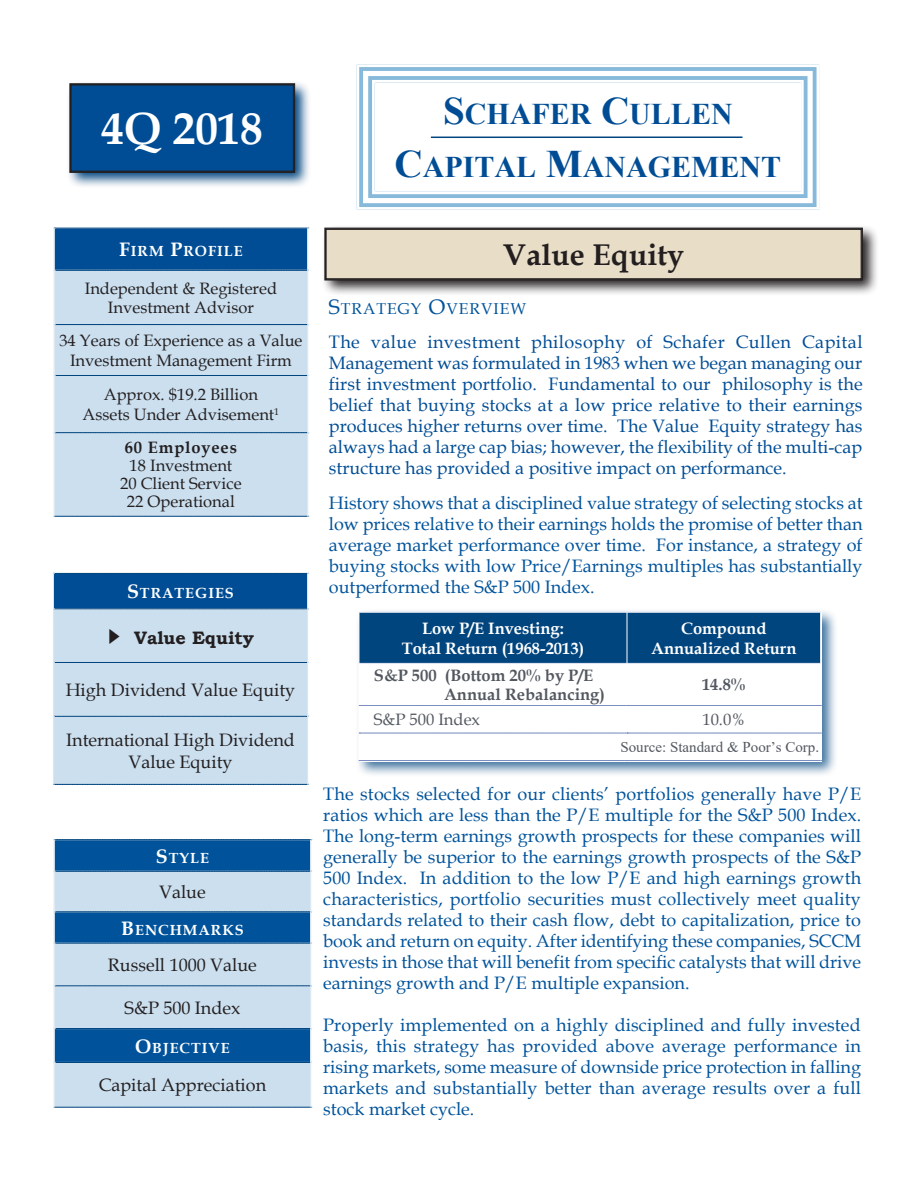
<style>
.page{position:relative;width:918px;height:1188px;background:#fff}
.page>*{position:absolute;margin:0;border:0;box-sizing:border-box;transform-origin:0 0}
.t1{font:700 45px "Book Antiqua";color:#fff}
.t2{font:700 30px "Times New Roman";color:#014d95}
.t3{font:700 30px "Book Antiqua";color:#231f20}
.t4{font:700 19.5px "Book Antiqua";color:#fff}
.t5{font:18px/21px "Book Antiqua";color:#00539b;text-align:justify}
.t6{font:18px/21px "Book Antiqua";color:#014d95;text-align:justify}
.t7{font:18px/21.6px "Book Antiqua";color:#231f20;text-align:center}
.t8{font:700 18px "Bookman Old Style";color:#231f20}
.t9{font:16.5px/19.8px "Book Antiqua";color:#231f20;text-align:center}
.t10{font:700 16.5px "Book Antiqua";color:#fff}
.t11{font:700 16.5px "Book Antiqua";color:#535860}
.t12{font:16.5px "Book Antiqua";color:#535860}
.t13{font:700 16.5px "Book Antiqua";letter-spacing:.05em;color:#231f20}
.t14{font:15.75px "Book Antiqua";letter-spacing:.065em;color:#00539b}
.t15{font:15px "Times New Roman";color:#535860}
.t16{font:700 14.7px "Book Antiqua";letter-spacing:.065em;color:#fff}
.s1{font-size:19.5px}
.s2{font-size:39px}
.s3{font-size:21px}
</style>
<div class="page">
<svg style="left:356px;top:64px;width:464px;height:146px"></svg>
<div style="left:363px;top:71px;width:450px;height:132px;border:5px solid #fff"></div>
<div style="left:372px;top:80px;width:432px;height:114px;border:3px solid #fff"></div>
<hr style="left:431px;top:136px;width:311px;height:2px;background:#01457f">
<div style="left:321px;top:224px;width:558px;height:72px;background:#231f20;opacity:.98"></div>
<div style="left:325px;top:228px;width:538px;height:52px;background:#e8ddc6"></div>
<div style="left:325px;top:229px;width:537px;height:51px;border:1px solid #231f20"></div>
<div style="left:326px;top:229px;width:535px;height:50px;border:1px solid #231f20"></div>
<div style="left:66px;top:80px;width:245px;height:109px;background:#01457f;opacity:.98"></div>
<div style="left:70px;top:84px;width:225px;height:89px;background:#014d95"></div>
<div style="left:70px;top:84px;width:224px;height:88px;border:1px solid #231f20"></div>
<div style="left:71px;top:85px;width:222px;height:86px;border:1px solid #231f20"></div>
<svg style="left:54px;top:228px;width:255px;height:289px;background:#abc7e0"></svg>
<svg style="left:54px;top:839px;width:258px;height:269px;background:#80aacf"></svg>
<div style="left:355px;top:608px;width:483px;height:170px;background:#01457f;opacity:.75"></div>
<div style="left:360px;top:613px;width:460px;height:50px;background:#01457f"></div>
<svg style="left:360px;top:664px;width:460px;height:41px"></svg>
<hr style="left:359px;top:612px;width:268px;height:1px;background:#dee3f0">
<hr style="left:627px;top:612px;width:194px;height:1px;background:#dee3f0">
<hr style="left:359px;top:663px;width:268px;height:1px;background:#dee3f0">
<hr style="left:627px;top:663px;width:194px;height:1px;background:#dee3f0">
<hr style="left:359px;top:612px;width:1px;height:51px;background:#fff">
<hr style="left:627px;top:612px;width:1px;height:51px;background:#fff">
<hr style="left:820px;top:612px;width:1px;height:51px;background:#fff">
<hr style="left:359px;top:663px;width:1px;height:42px;background:#fff">
<hr style="left:627px;top:663px;width:1px;height:42px;background:#fff">
<hr style="left:820px;top:663px;width:1px;height:42px;background:#fff">
<svg style="left:359px;top:705px;width:463px;height:56px"></svg>
<svg style="left:53px;top:573px;width:256px;height:212px;background:#a6c4de"></svg>
<p class="t1" style="left:102px;top:98px;width:163px">4Q 2018</p>
<p class="t16" style="left:119px;top:241px;width:125px"><span class="s1">F</span>IRM <span class="s1">P</span>ROFILE</p>
<p class="t9" style="left:85px;top:278px;width:194px">Independent &amp; Registered</p>
<p class="t9" style="left:108px;top:297px;width:147px">Investment Advisor</p>
<p class="t9" style="left:59px;top:330px;width:245px">34 Years of Experience as a Value<br>Investment Management Firm</p>
<p class="t9" style="left:104px;top:384px;width:156px">Approx. $19.2 Billion</p>
<p class="t9" style="left:83px;top:404px;width:198px">Assets Under Advisement<sup>1</sup></p>
<p class="t13" style="left:125px;top:437px;width:114px">60 Employees</p>
<p class="t9" style="left:130px;top:456px;width:104px">18 Investment</p>
<p class="t9" style="left:120px;top:474px;width:123px">20 Client Service</p>
<p class="t9" style="left:127px;top:492px;width:110px">22 Operational</p>
<p class="t2" style="left:443px;top:92px;width:291px"><span class="s2">S</span>CHAFER <span class="s2">C</span>ULLEN</p>
<p class="t2" style="left:395px;top:145px;width:388px"><span class="s2">C</span>APITAL <span class="s2">M</span>ANAGEMENT</p>
<p class="t3" style="left:503px;top:234px;width:182px">Value Equity</p>
<p class="t14" style="left:329px;top:297px;width:199px"><span class="s3">S</span>TRATEGY <span class="s3">O</span>VERVIEW</p>
<p class="t6" style="left:329px;top:331px;width:535px">The value investment philosophy of Schafer Cullen Capital Management was formulated in 1983 when we began managing our first investment portfolio. Fundamental to our philosophy is the belief that buying stocks at a low price relative to their earnings produces higher returns over time. The Value Equity strategy has always had a large cap bias; however, the flexibility of the multi-cap structure has provided a positive impact on performance.</p>
<p class="t5" style="left:329px;top:492px;width:535px">History shows that a disciplined value strategy of selecting stocks at low prices relative to their earnings holds the promise of better than average market performance over time. For instance, a strategy of buying stocks with low Price/Earnings multiples has substantially</p>
<p class="t4" style="left:127px;top:578px;width:13px">S</p>
<p class="t5" style="left:329px;top:576px;width:267px">outperformed the S&amp;P 500 Index.</p>
<p class="t16" style="left:140px;top:583px;width:95px">TRATEGIES</p>
<p class="t8" style="left:134px;top:625px;width:121px">Value Equity</p>
<p class="t7" style="left:66px;top:679px;width:231px">High Dividend Value Equity</p>
<p class="t7" style="left:66px;top:729px;width:230px">International High Dividend<br>Value Equity</p>
<p class="t10" style="left:681px;top:617px;width:87px">Compound</p>
<p class="t10" style="left:651px;top:637px;width:147px">Annualized Return</p>
<p class="t10" style="left:422px;top:617px;width:143px">Low P/E Investing:</p>
<p class="t10" style="left:402px;top:637px;width:184px">Total Return (1968-2013)</p>
<p class="t11" style="left:374px;top:664px;width:221px">S&amp;P 500 (Bottom 20% by P/E</p>
<p class="t11" style="left:444px;top:683px;width:162px">Annual Rebalancing)</p>
<p class="t11" style="left:702px;top:674px;width:45px">14.8%</p>
<p class="t12" style="left:374px;top:708px;width:108px">S&amp;P 500 Index</p>
<p class="t12" style="left:702px;top:708px;width:44px">10.0%</p>
<p class="t15" style="left:620px;top:736px;width:200px">Source: Standard &amp; Poor’s Corp.</p>
<p class="t16" style="left:156px;top:848px;width:55px"><span class="s1">S</span>TYLE</p>
<p class="t7" style="left:159px;top:881px;width:48px">Value</p>
<p class="t16" style="left:121px;top:920px;width:124px"><span class="s1">B</span>ENCHMARKS</p>
<p class="t7" style="left:108px;top:954px;width:150px">Russell 1000 Value</p>
<p class="t7" style="left:125px;top:996px;width:117px">S&amp;P 500 Index</p>
<p class="t16" style="left:135px;top:1038px;width:96px"><span class="s1">O</span>BJECTIVE</p>
<p class="t7" style="left:99px;top:1074px;width:169px">Capital Appreciation</p>
<p class="t5" style="left:323px;top:783px;width:539px">The stocks selected for our clients’ portfolios generally have P/E ratios which are less than the P/E multiple for the S&amp;P 500 Index.<br>The long-term earnings growth prospects for these companies will generally be superior to the earnings growth prospects of the S&amp;P 500 Index. In addition to the low P/E and high earnings growth characteristics, portfolio securities must collectively meet quality standards related to their cash flow, debt to capitalization, price to book and return on equity. After identifying these companies, SCCM invests in those that will benefit from specific catalysts that will drive earnings growth and P/E multiple expansion.</p>
<p class="t5" style="left:323px;top:1014px;width:539px">Properly implemented on a highly disciplined and fully invested basis, this strategy has provided above average performance in rising markets, some measure of downside price protection in falling markets and substantially better than average results over a full stock market cycle.</p>
</div>
